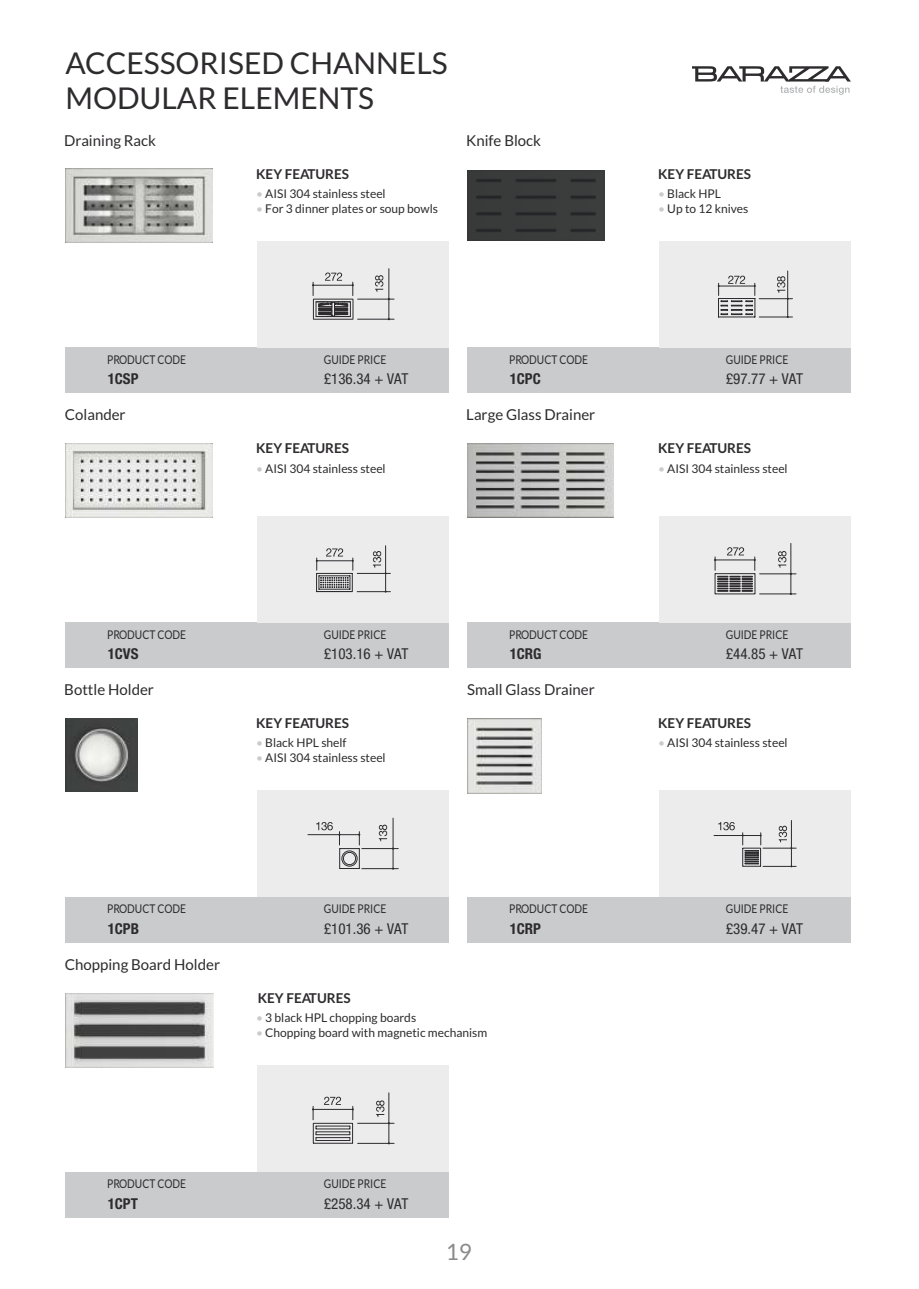
<style>
.page{position:relative;width:919px;height:1289px;background:#fff}
.page>*{position:absolute;margin:0;border:0;box-sizing:border-box;transform-origin:0 0}
.t1{font:30px/35.2px "Lato";color:#2d2b2d}
.t2{font:22.5px "Lato";color:#898a8c}
.t3{font:15px "Lato";color:#2d2b2d}
.t4{font:condensed 15px "Helvetica Neue LT";color:#2d2b2d}
.t5{font:700 condensed 15px "Helvetica Neue LT";color:#2d2b2d}
.t6{font:700 13.5px "Lato";color:#2d2b2d}
.t7{font:12px "Lato";color:#2d2b2d}
.t8{font:12px "Lato";color:#2d2b2d;scale:.85 1}
.s1{color:#cacbcd}
</style>
<div class="page">
<svg style="left:692px;top:66px;width:158px;height:29px"></svg>
<div style="left:467px;top:897px;width:383px;height:45px;background:#cacbcd"></div>
<div style="left:467px;top:622px;width:383px;height:46px;background:#cacbcd"></div>
<div style="left:467px;top:348px;width:383px;height:45px;background:#cacbcd"></div>
<div style="left:659px;top:241px;width:191px;height:107px;background:#ececed"></div>
<div style="left:659px;top:516px;width:191px;height:106px;background:#ececed"></div>
<div style="left:659px;top:790px;width:191px;height:107px;background:#ececed"></div>
<div style="left:66px;top:897px;width:383px;height:45px;background:#cacbcd"></div>
<div style="left:66px;top:622px;width:383px;height:46px;background:#cacbcd"></div>
<div style="left:66px;top:1171px;width:383px;height:46px;background:#cacbcd"></div>
<div style="left:66px;top:348px;width:383px;height:45px;background:#cacbcd"></div>
<div style="left:257px;top:241px;width:192px;height:107px;background:#ececed"></div>
<div style="left:257px;top:516px;width:192px;height:106px;background:#ececed"></div>
<div style="left:257px;top:790px;width:192px;height:107px;background:#ececed"></div>
<div style="left:257px;top:1065px;width:192px;height:106px;background:#ececed"></div>
<hr style="left:313px;top:1142px;width:39px;height:1px;background:#2d2b2d">
<hr style="left:313px;top:1122px;width:39px;height:1px;background:#2d2b2d">
<hr style="left:316px;top:1128px;width:34px;height:1px;background:#2d2b2d">
<hr style="left:316px;top:1125px;width:34px;height:1px;background:#2d2b2d">
<hr style="left:316px;top:1134px;width:34px;height:1px;background:#2d2b2d">
<hr style="left:316px;top:1131px;width:34px;height:1px;background:#2d2b2d">
<hr style="left:316px;top:1140px;width:34px;height:1px;background:#2d2b2d">
<hr style="left:316px;top:1137px;width:34px;height:1px;background:#2d2b2d">
<svg style="left:376px;top:1100px;width:14px;height:24px"></svg>
<hr style="left:357px;top:1122px;width:37px;height:1px;background:#2d2b2d">
<hr style="left:357px;top:1143px;width:37px;height:1px;background:#2d2b2d">
<hr style="left:388px;top:1092px;width:1px;height:51px;background:#2d2b2d">
<svg style="left:312px;top:1106px;width:5px;height:36px"></svg>
<svg style="left:349px;top:1106px;width:5px;height:36px"></svg>
<hr style="left:313px;top:1109px;width:40px;height:1px;background:#2d2b2d">
<svg style="left:324px;top:1096px;width:17px;height:8px"></svg>
<svg style="left:777px;top:276px;width:10px;height:24px"></svg>
<hr style="left:759px;top:298px;width:33px;height:1px;background:#2d2b2d">
<hr style="left:759px;top:317px;width:33px;height:1px;background:#2d2b2d">
<hr style="left:787px;top:271px;width:1px;height:46px;background:#2d2b2d">
<svg style="left:717px;top:276px;width:38px;height:42px"></svg>
<svg style="left:375px;top:275px;width:8px;height:17px"></svg>
<hr style="left:313px;top:319px;width:40px;height:1px;background:#2d2b2d">
<hr style="left:357px;top:299px;width:37px;height:1px;background:#2d2b2d">
<hr style="left:357px;top:319px;width:37px;height:1px;background:#2d2b2d">
<hr style="left:388px;top:269px;width:1px;height:50px;background:#2d2b2d">
<svg style="left:312px;top:272px;width:42px;height:47px"></svg>
<hr style="left:316px;top:591px;width:36px;height:1px;background:#2d2b2d">
<svg style="left:373px;top:551px;width:12px;height:22px"></svg>
<hr style="left:357px;top:573px;width:33px;height:1px;background:#2d2b2d">
<hr style="left:357px;top:591px;width:33px;height:1px;background:#2d2b2d">
<hr style="left:385px;top:545px;width:1px;height:46px;background:#2d2b2d">
<svg style="left:316px;top:548px;width:38px;height:43px"></svg>
<svg style="left:778px;top:551px;width:8px;height:16px"></svg>
<hr style="left:759px;top:573px;width:37px;height:1px;background:#2d2b2d">
<hr style="left:759px;top:593px;width:37px;height:1px;background:#2d2b2d">
<hr style="left:790px;top:543px;width:1px;height:51px;background:#2d2b2d">
<hr style="left:715px;top:593px;width:39px;height:1px;background:#2d2b2d">
<svg style="left:714px;top:547px;width:41px;height:46px"></svg>
<svg style="left:379px;top:824px;width:8px;height:17px"></svg>
<hr style="left:362px;top:848px;width:36px;height:1px;background:#2d2b2d">
<hr style="left:362px;top:868px;width:36px;height:1px;background:#2d2b2d">
<hr style="left:393px;top:818px;width:1px;height:50px;background:#2d2b2d">
<hr style="left:308px;top:834px;width:51px;height:1px;background:#2d2b2d">
<svg style="left:316px;top:822px;width:44px;height:47px"></svg>
<svg style="left:778px;top:825px;width:13px;height:24px"></svg>
<hr style="left:763px;top:847px;width:33px;height:1px;background:#2d2b2d">
<hr style="left:763px;top:866px;width:33px;height:1px;background:#2d2b2d">
<hr style="left:791px;top:820px;width:1px;height:46px;background:#2d2b2d">
<svg style="left:742px;top:832px;width:19px;height:35px"></svg>
<hr style="left:714px;top:835px;width:46px;height:1px;background:#2d2b2d">
<svg style="left:718px;top:822px;width:16px;height:8px"></svg>
<img style="left:66px;top:169px;width:146px;height:74px">
<img style="left:467px;top:171px;width:137px;height:69px">
<img style="left:467px;top:443px;width:146px;height:74px">
<img style="left:467px;top:718px;width:74px;height:75px">
<img style="left:66px;top:993px;width:147px;height:74px">
<img style="left:66px;top:718px;width:72px;height:73px">
<img style="left:66px;top:443px;width:146px;height:74px">
<h1 class="t1" style="left:65px;top:47px;width:384px">ACCESSORISED CHANNELS<br>MODULAR ELEMENTS</h1>
<p class="t3" style="left:64px;top:134px;width:93px">Draining Rack</p>
<p class="t3" style="left:466px;top:134px;width:76px">Knife Block</p>
<p class="t6" style="left:256px;top:168px;width:94px">KEY FEATURES</p>
<p class="t6" style="left:658px;top:168px;width:94px">KEY FEATURES</p>
<p class="t8" style="left:107px;top:354px;width:94px">PRODUCT CODE</p>
<p class="t5" style="left:108px;top:370px;width:32px">1CSP</p>
<p class="t3" style="left:65px;top:408px;width:62px">Colander</p>
<p class="t7" style="left:256px;top:188px;width:131px"><span class="s1">•</span> AISI 304 stainless steel</p>
<p class="t7" style="left:658px;top:188px;width:64px"><span class="s1">•</span> Black HPL</p>
<p class="t7" style="left:256px;top:203px;width:183px"><span class="s1">•</span> For 3 dinner plates or soup bowls</p>
<p class="t7" style="left:658px;top:203px;width:92px"><span class="s1">•</span> Up to 12 knives</p>
<p class="t8" style="left:324px;top:354px;width:75px">GUIDE PRICE</p>
<p class="t4" style="left:324px;top:370px;width:86px">£136.34 + VAT</p>
<p class="t8" style="left:509px;top:354px;width:94px">PRODUCT CODE</p>
<p class="t5" style="left:509px;top:370px;width:33px">1CPC</p>
<p class="t8" style="left:725px;top:354px;width:75px">GUIDE PRICE</p>
<p class="t4" style="left:726px;top:370px;width:79px">£97.77 + VAT</p>
<p class="t3" style="left:466px;top:408px;width:130px">Large Glass Drainer</p>
<p class="t6" style="left:256px;top:442px;width:94px">KEY FEATURES</p>
<p class="t6" style="left:658px;top:442px;width:94px">KEY FEATURES</p>
<p class="t7" style="left:256px;top:463px;width:131px"><span class="s1">•</span> AISI 304 stainless steel</p>
<p class="t7" style="left:658px;top:463px;width:131px"><span class="s1">•</span> AISI 304 stainless steel</p>
<p class="t8" style="left:107px;top:629px;width:94px">PRODUCT CODE</p>
<p class="t5" style="left:108px;top:644px;width:32px">1CVS</p>
<p class="t8" style="left:324px;top:629px;width:75px">GUIDE PRICE</p>
<p class="t4" style="left:324px;top:645px;width:86px">£103.16 + VAT</p>
<p class="t8" style="left:509px;top:629px;width:94px">PRODUCT CODE</p>
<p class="t5" style="left:509px;top:644px;width:33px">1CRG</p>
<p class="t8" style="left:725px;top:629px;width:75px">GUIDE PRICE</p>
<p class="t4" style="left:726px;top:645px;width:79px">£44.85 + VAT</p>
<p class="t3" style="left:64px;top:683px;width:91px">Bottle Holder</p>
<p class="t3" style="left:467px;top:683px;width:129px">Small Glass Drainer</p>
<p class="t6" style="left:256px;top:717px;width:94px">KEY FEATURES</p>
<p class="t6" style="left:658px;top:717px;width:94px">KEY FEATURES</p>
<p class="t7" style="left:256px;top:737px;width:92px"><span class="s1">•</span> Black HPL shelf</p>
<p class="t7" style="left:256px;top:752px;width:131px"><span class="s1">•</span> AISI 304 stainless steel</p>
<p class="t7" style="left:658px;top:737px;width:131px"><span class="s1">•</span> AISI 304 stainless steel</p>
<p class="t8" style="left:107px;top:903px;width:94px">PRODUCT CODE</p>
<p class="t5" style="left:108px;top:919px;width:33px">1CPB</p>
<p class="t8" style="left:324px;top:903px;width:75px">GUIDE PRICE</p>
<p class="t4" style="left:324px;top:919px;width:86px">£101.36 + VAT</p>
<p class="t8" style="left:509px;top:903px;width:94px">PRODUCT CODE</p>
<p class="t5" style="left:509px;top:919px;width:33px">1CRP</p>
<p class="t8" style="left:725px;top:903px;width:75px">GUIDE PRICE</p>
<p class="t4" style="left:726px;top:919px;width:79px">£39.47 + VAT</p>
<p class="t3" style="left:65px;top:957px;width:157px">Chopping Board Holder</p>
<p class="t6" style="left:258px;top:991px;width:94px">KEY FEATURES</p>
<p class="t7" style="left:256px;top:1012px;width:162px"><span class="s1">•</span> 3 black HPL chopping boards</p>
<p class="t7" style="left:256px;top:1027px;width:233px"><span class="s1">•</span> Chopping board with magnetic mechanism</p>
<p class="t8" style="left:107px;top:1178px;width:94px">PRODUCT CODE</p>
<p class="t5" style="left:108px;top:1193px;width:32px">1CPT</p>
<p class="t8" style="left:324px;top:1178px;width:75px">GUIDE PRICE</p>
<p class="t4" style="left:324px;top:1194px;width:86px">£258.34 + VAT</p>
<h2 class="t2" style="left:445px;top:1241px;width:28px">19</h2>
</div>
